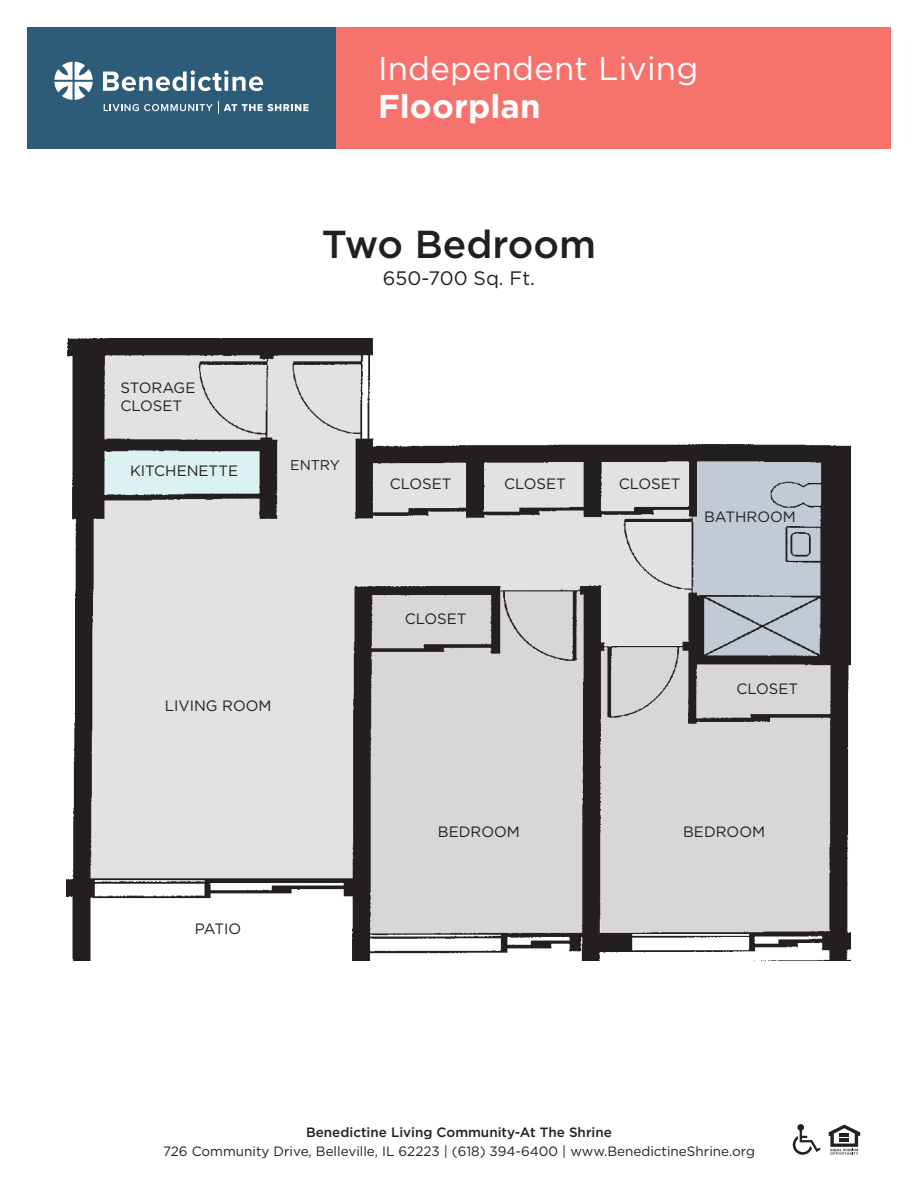
<style>
.page{position:relative;width:918px;height:1188px;background:#fff}
.page>*{position:absolute;margin:0;border:0;box-sizing:border-box;transform-origin:0 0}
.t1{font:500 39px "Gotham";color:#231f20}
.t2{font:33px "Gotham";letter-spacing:.005em;color:#fff}
.t3{font:700 33px "Gotham";letter-spacing:.005em;color:#fff}
.t4{font:19.5px "Gotham";color:#231f20}
.t5{font:15px/18px "Gotham";color:#231f20}
.t6{font:14.1px "Gotham";color:#231f20}
.t7{font:13.5px "Gotham";color:#231f20}
.t8{font:500 13.5px "Gotham";color:#231f20}
</style>
<div class="page">
<div style="left:336px;top:27px;width:555px;height:121px;background:#f5736c"></div>
<div style="left:27px;top:27px;width:309px;height:121px;background:#2d5c78"></div>
<svg style="left:829px;top:1125px;width:31px;height:30px"></svg>
<svg style="left:793px;top:1124px;width:28px;height:31px"></svg>
<svg style="left:54px;top:62px;width:39px;height:38px"></svg>
<svg style="left:103px;top:70px;width:160px;height:21px"></svg>
<svg style="left:104px;top:102px;width:204px;height:12px"></svg>
<img style="left:67px;top:338px;width:784px;height:623px">
<h2 class="t2" style="left:378px;top:48px;width:322px">Independent Living</h2>
<h2 class="t3" style="left:378px;top:84px;width:164px">Floorplan</h2>
<h1 class="t1" style="left:322px;top:219px;width:276px">Two Bedroom</h1>
<h3 class="t4" style="left:383px;top:266px;width:154px">650-700 Sq. Ft.</h3>
<p class="t5" style="left:120px;top:379px;width:77px">STORAGE<br>CLOSET</p>
<p class="t5" style="left:130px;top:462px;width:110px">KITCHENETTE</p>
<p class="t6" style="left:290px;top:456px;width:51px">ENTRY</p>
<p class="t5" style="left:165px;top:697px;width:108px">LIVING ROOM</p>
<p class="t5" style="left:390px;top:474px;width:63px">CLOSET</p>
<p class="t5" style="left:504px;top:474px;width:63px">CLOSET</p>
<p class="t5" style="left:619px;top:474px;width:63px">CLOSET</p>
<p class="t5" style="left:704px;top:508px;width:93px">BATHROOM</p>
<p class="t5" style="left:405px;top:609px;width:63px">CLOSET</p>
<p class="t5" style="left:736px;top:679px;width:63px">CLOSET</p>
<p class="t5" style="left:195px;top:919px;width:48px">PATIO</p>
<p class="t5" style="left:438px;top:822px;width:83px">BEDROOM</p>
<p class="t5" style="left:683px;top:822px;width:83px">BEDROOM</p>
<p class="t8" style="left:306px;top:1123px;width:307px">Benedictine Living Community-At The Shrine</p>
<p class="t7" style="left:163px;top:1143px;width:593px">726 Community Drive, Belleville, IL 62223 | (618) 394-6400 | www.BenedictineShrine.org</p>
</div>
